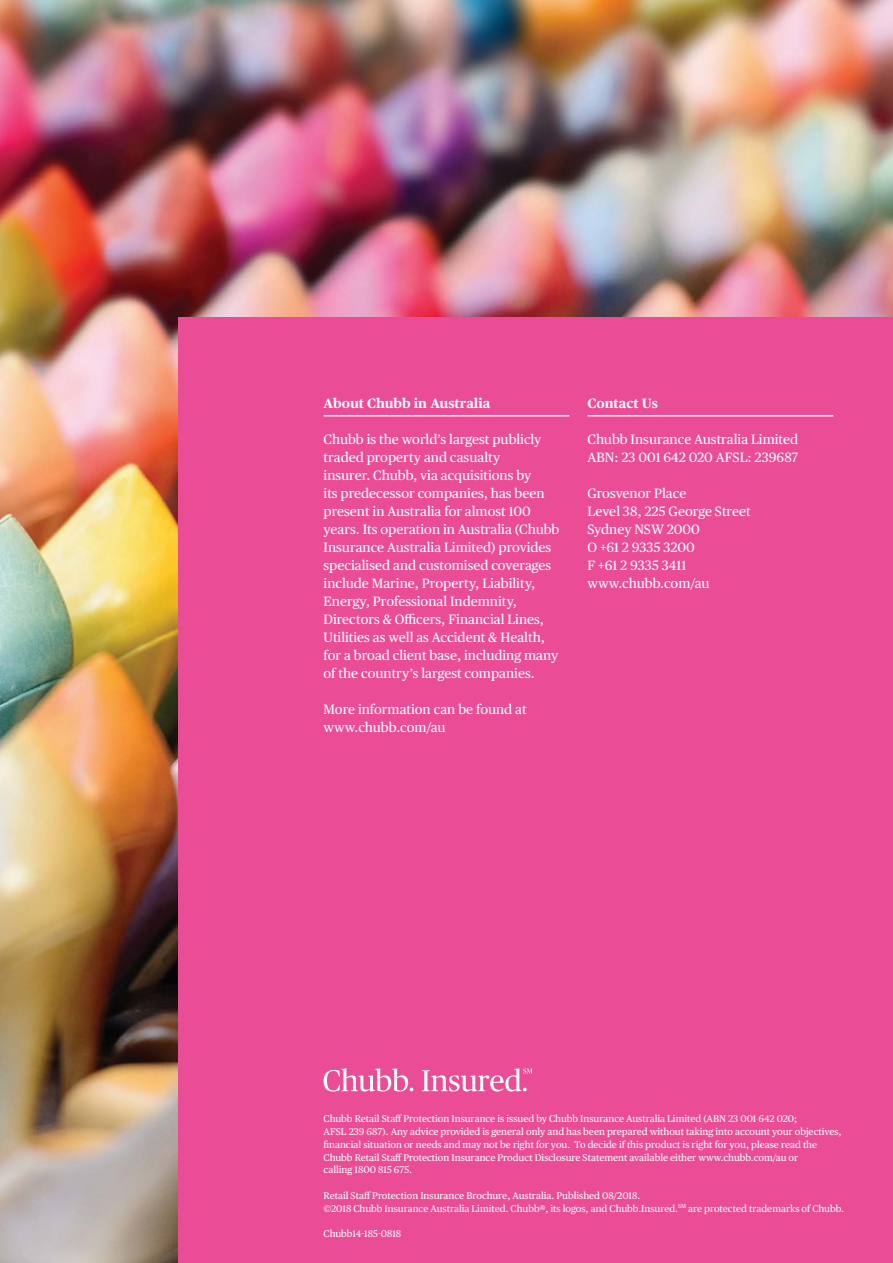
<style>
.page{position:relative;width:893px;height:1263px;background:#fff}
.page>*{position:absolute;margin:0;border:0;box-sizing:border-box;transform-origin:0 0}
.t1{font:13.5px/18px "Chubb Publico Text";color:#fff}
.t2{font:700 13.5px "Chubb Publico Text";color:#fff}
.t3{font:9.75px/12.8px "Chubb Publico Text";color:#fff}
</style>
<div class="page">
<img style="left:0;top:0;width:893px;height:1263px">
<div style="left:179px;top:317px;width:714px;height:946px;background:#eb4c96"></div>
<hr style="left:324px;top:415px;width:245px;height:1px;background:#fff">
<hr style="left:587px;top:415px;width:246px;height:1px;background:#fff">
<svg style="left:324px;top:1068px;width:89px;height:24px"></svg>
<svg style="left:422px;top:1068px;width:110px;height:24px"></svg>
<p class="t2" style="left:324px;top:397px;width:168px">About Chubb in Australia</p>
<p class="t1" style="left:324px;top:431px;width:237px">Chubb is the world’s largest publicly traded property and casualty<br>insurer. Chubb, via acquisitions by<br>its predecessor companies, has been present in Australia for almost 100 years. Its operation in Australia (Chubb Insurance Australia Limited) provides specialised and customised coverages include Marine, Property, Liability, Energy, Professional Indemnity, Directors &amp; Officers, Financial Lines, Utilities as well as Accident &amp; Health, for a broad client base, including many of the country’s largest companies.</p>
<p class="t1" style="left:324px;top:701px;width:205px">More information can be found at www.chubb.com/au</p>
<p class="t2" style="left:587px;top:397px;width:72px">Contact Us</p>
<p class="t1" style="left:587px;top:431px;width:212px">Chubb Insurance Australia Limited<br>ABN: 23 001 642 020 AFSL: 239687</p>
<p class="t1" style="left:587px;top:485px;width:165px">Grosvenor Place<br>Level 38, 225 George Street<br>Sydney NSW 2000<br>O +61 2 9335 3200<br>F +61 2 9335 3411 www.chubb.com/au</p>
<p class="t3" style="left:324px;top:1113px;width:520px">Chubb Retail Staff Protection Insurance is issued by Chubb Insurance Australia Limited (ABN 23 001 642 020;<br>AFSL 239 687). Any advice provided is general only and has been prepared without taking into account your objectives, financial situation or needs and may not be right for you. To decide if this product is right for you, please read the Chubb Retail Staff Protection Insurance Product Disclosure Statement available either www.chubb.com/au or<br>calling 1800 815 675.</p>
<p class="t3" style="left:324px;top:1189px;width:522px">Retail Staff Protection Insurance Brochure, Australia. Published 08/2018.<br>©2018 Chubb Insurance Australia Limited. Chubb®, its logos, and Chubb.Insured.<sup>SM</sup> are protected trademarks of Chubb.</p>
<p class="t3" style="left:324px;top:1228px;width:79px">Chubb14-185-0818</p>
</div>
